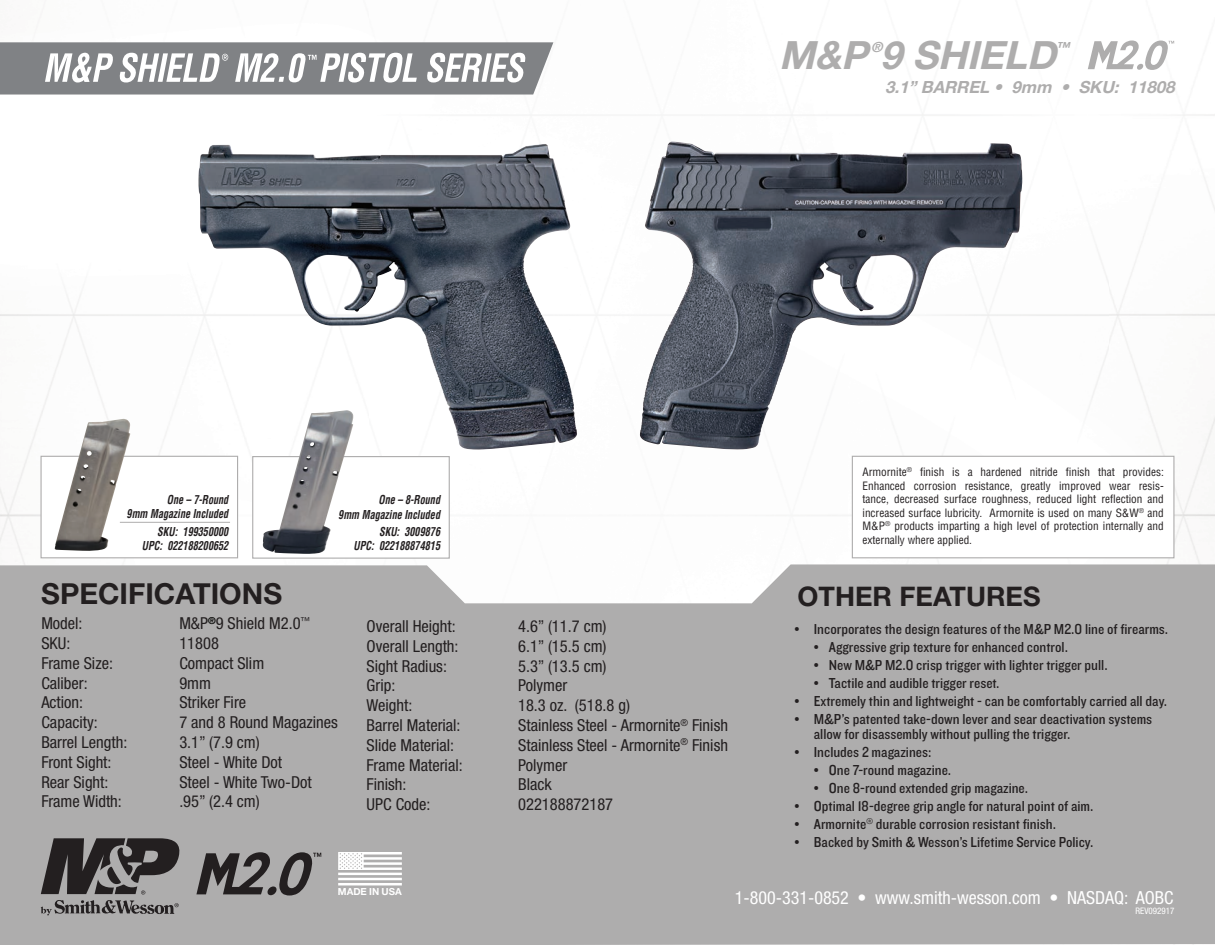
<style>
.page{position:relative;width:1215px;height:945px;background:#fff}
.page>*{position:absolute;margin:0;border:0;box-sizing:border-box;transform-origin:0 0}
.t1{font:italic 700 39px "Helvetica Neue LT Std";color:#aeadad}
.t2{font:700 28.95px "Helvetica Neue LT Std";color:#231f20}
.t3{font:700 27px "Helvetica Neue LT Std";color:#231f20}
.t4{font:condensed 18px "Helvetica Neue LT Std";color:#fff}
.t5{font:italic 700 16.8px "Helvetica Neue LT Std";color:#aeadad}
.t6{font:condensed 16.5px "Helvetica Neue LT Std";color:#231f20}
.t7{font:15px/15px "Knockout HTF30 Junior Welterwt";color:#231f20}
.t8{font:italic 700 13.95px "Helvetica Neue LT Std";color:#aeadad}
.t9{font:italic 700 condensed 12px/14.4px "Helvetica";color:#231f20;text-align:right;scale:.85 1}
.t10{font:condensed 11.25px/13.5px "Helvetica";color:#231f20;text-align:justify}
.t11{font:700 9.75px "Helvetica Neue LT Std";color:#fff}
.t12{font:condensed 9px "Helvetica Neue LT Std";color:#fff}
</style>
<div class="page">
<img style="left:0;top:40px;width:1215px;height:524px">
<div style="left:0;top:564px;width:1215px;height:381px;background:#aeadad"></div>
<svg style="left:338px;top:852px;width:64px;height:33px"></svg>
<svg style="left:196px;top:852px;width:125px;height:44px"></svg>
<svg style="left:41px;top:838px;width:138px;height:77px"></svg>
<svg style="left:1088px;top:41px;width:86px;height:29px"></svg>
<div style="left:41px;top:456px;width:197px;height:102px;background:#fff"></div>
<div style="left:40px;top:456px;width:198px;height:102px;border:1px solid #aeadad"></div>
<div style="left:852px;top:456px;width:322px;height:102px;background:#fff"></div>
<div style="left:852px;top:456px;width:323px;height:102px;border:1px solid #aeadad"></div>
<svg style="left:0;top:42px;width:553px;height:53px"></svg>
<hr style="left:120px;top:522px;width:110px;height:1px;background:#aeadad">
<img style="left:198px;top:144px;width:347px;height:223px">
<img style="left:645px;top:142px;width:48px;height:157px">
<img style="left:55px;top:419px;width:75px;height:132px">
<div style="left:253px;top:457px;width:196px;height:101px;background:#fff"></div>
<div style="left:252px;top:456px;width:198px;height:103px;border:1px solid #aeadad"></div>
<img style="left:262px;top:410px;width:92px;height:144px">
<h1 class="t1" style="left:779px;top:31px;width:289px">M&amp;P 9 SHIELD</h1>
<p class="t8" style="left:871px;top:38px;width:17px">®</p>
<p class="t8" style="left:1056px;top:38px;width:19px">™</p>
<p class="t9" style="left:127px;top:492px;width:121px">One – 7-Round<br>9mm Magazine Included</p>
<p class="t9" style="left:142px;top:524px;width:103px">SKU: 199350000<br>UPC: 022188200652</p>
<p class="t9" style="left:338px;top:492px;width:121px">One – 8-Round<br>9mm Magazine Included</p>
<p class="t9" style="left:354px;top:524px;width:103px">SKU: 3009876<br>UPC: 022188874815</p>
<p class="t5" style="left:885px;top:77px;width:295px">3.1”BARREL • 9mm • SKU: 11808</p>
<p class="t10" style="left:862px;top:465px;width:303px">Armornite<sup>®</sup> finish is a hardened nitride finish that provides:<br>Enhanced corrosion resistance, greatly improved wear resis&shy;tance, decreased surface roughness, reduced light reflection and increased surface lubricity. Armornite is used on many S&amp;W<sup>®</sup> and M&amp;P<sup>®</sup> products imparting a high level of protection internally and externally where applied.</p>
<h2 class="t2" style="left:41px;top:576px;width:242px">SPECIFICATIONS</h2>
<h3 class="t3" style="left:798px;top:580px;width:245px">OTHER FEATURES</h3>
<p class="t6" style="left:41px;top:614px;width:43px">Model:</p>
<p class="t6" style="left:179px;top:614px;width:132px">M&amp;P<sup>®</sup>9 Shield M2.0<sup>™</sup></p>
<p class="t6" style="left:41px;top:634px;width:31px">SKU:</p>
<p class="t6" style="left:179px;top:634px;width:41px">11808</p>
<p class="t6" style="left:41px;top:653px;width:73px">Frame Size:</p>
<p class="t6" style="left:179px;top:653px;width:86px">Compact Slim</p>
<p class="t6" style="left:41px;top:673px;width:48px">Caliber:</p>
<p class="t6" style="left:179px;top:673px;width:33px">9mm</p>
<p class="t6" style="left:41px;top:693px;width:43px">Action:</p>
<p class="t6" style="left:179px;top:693px;width:68px">Striker Fire</p>
<p class="t6" style="left:41px;top:713px;width:58px">Capacity:</p>
<p class="t6" style="left:179px;top:713px;width:160px">7 and 8 Round Magazines</p>
<p class="t6" style="left:41px;top:733px;width:88px">Barrel Length:</p>
<p class="t6" style="left:179px;top:733px;width:82px">3.1” (7.9 cm)</p>
<p class="t6" style="left:41px;top:752px;width:72px">Front Sight:</p>
<p class="t6" style="left:179px;top:752px;width:104px">Steel - White Dot</p>
<p class="t6" style="left:41px;top:772px;width:69px">Rear Sight:</p>
<p class="t6" style="left:179px;top:772px;width:134px">Steel - White Two-Dot</p>
<p class="t6" style="left:41px;top:792px;width:82px">Frame Width:</p>
<p class="t6" style="left:179px;top:792px;width:82px">.95” (2.4 cm)</p>
<p class="t6" style="left:367px;top:617px;width:91px">Overall Height:</p>
<p class="t6" style="left:518px;top:617px;width:90px">4.6” (11.7 cm)</p>
<p class="t6" style="left:367px;top:636px;width:93px">Overall Length:</p>
<p class="t6" style="left:518px;top:636px;width:90px">6.1” (15.5 cm)</p>
<p class="t6" style="left:367px;top:656px;width:82px">Sight Radius:</p>
<p class="t6" style="left:518px;top:656px;width:90px">5.3” (13.5 cm)</p>
<p class="t6" style="left:367px;top:676px;width:30px">Grip:</p>
<p class="t6" style="left:518px;top:676px;width:51px">Polymer</p>
<p class="t6" style="left:367px;top:696px;width:47px">Weight:</p>
<p class="t6" style="left:518px;top:696px;width:113px">18.3 oz. (518.8 g)</p>
<p class="t6" style="left:367px;top:716px;width:95px">Barrel Material:</p>
<p class="t6" style="left:518px;top:716px;width:211px">Stainless Steel - Armornite<sup>®</sup> Finish</p>
<p class="t6" style="left:367px;top:735px;width:89px">Slide Material:</p>
<p class="t6" style="left:518px;top:735px;width:211px">Stainless Steel - Armornite<sup>®</sup> Finish</p>
<p class="t6" style="left:367px;top:755px;width:98px">Frame Material:</p>
<p class="t6" style="left:518px;top:755px;width:51px">Polymer</p>
<p class="t6" style="left:367px;top:775px;width:41px">Finish:</p>
<p class="t6" style="left:518px;top:775px;width:35px">Black</p>
<p class="t6" style="left:367px;top:795px;width:65px">UPC Code:</p>
<p class="t6" style="left:518px;top:795px;width:97px">022188872187</p>
<p class="t7" style="left:794px;top:622px;width:375px">• Incorporates the design features of the M&amp;P M2.0 line of firearms.</p>
<p class="t7" style="left:814px;top:640px;width:256px">• Aggressive grip texture for enhanced control.</p>
<p class="t7" style="left:814px;top:658px;width:295px">• New M&amp;P M2.0 crisp trigger with lighter trigger pull.</p>
<p class="t7" style="left:814px;top:676px;width:187px">• Tactile and audible trigger reset.</p>
<p class="t7" style="left:794px;top:694px;width:374px">• Extremely thin and lightweight - can be comfortably carried all day.</p>
<p class="t7" style="left:814px;top:712px;width:340px;text-indent:-20px">• M&amp;P’s patented take-down lever and sear deactivation systems allow for disassembly without pulling the trigger.</p>
<p class="t7" style="left:794px;top:745px;width:139px">• Includes 2 magazines:</p>
<p class="t7" style="left:814px;top:763px;width:139px">• One 7-round magazine.</p>
<p class="t7" style="left:814px;top:781px;width:216px">• One 8-round extended grip magazine.</p>
<p class="t7" style="left:794px;top:799px;width:301px">• Optimal 18-degree grip angle for natural point of aim.</p>
<p class="t7" style="left:794px;top:817px;width:263px">• Armornite<sup>®</sup> durable corrosion resistant finish.</p>
<p class="t7" style="left:794px;top:835px;width:301px">• Backed by Smith &amp; Wesson’s Lifetime Service Policy.</p>
<p class="t11" style="left:338px;top:885px;width:65px">MADE IN USA</p>
<p class="t4" style="left:735px;top:887px;width:440px">1-800-331-0852 • www.smith-wesson.com • NASDAQ: AOBC</p>
<p class="t12" style="left:1136px;top:906px;width:40px">REV092917</p>
</div>
